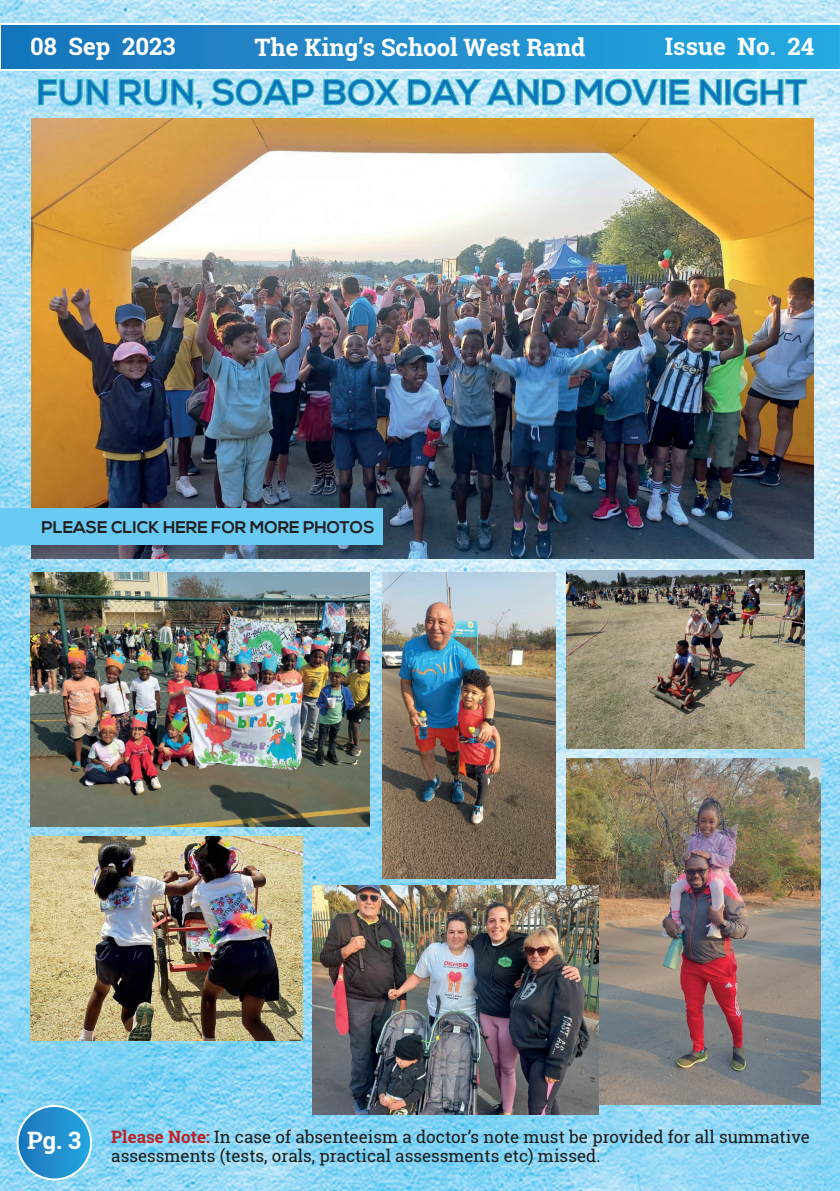
<style>
.page{position:relative;width:840px;height:1191px;background:#fff}
.page>*{position:absolute;margin:0;border:0;box-sizing:border-box;transform-origin:0 0}
.t1{font:700 36px "Nexa";color:#1074bc}
.t2{font:700 24px "Roboto Slab";color:#fff}
.t3{font:17px/18.4px "Roboto Slab";color:#1a1c19}
.t4{font:700 16.8px "Nexa";color:#231f20}
.s1{font-weight:700;color:#bb2227}
</style>
<div class="page">
<img style="left:0;top:0;width:839px;height:1191px">
<svg style="left:0;top:23px;width:839px;height:48px;background:#3297d1"></svg>
<svg style="left:18px;top:1106px;width:73px;height:73px;background:#2790ce"></svg>
<div style="left:17px;top:1105px;width:75px;height:75px;border:2px solid #fff;border-radius:50%"></div>
<img style="left:31px;top:118px;width:781px;height:440px">
<svg style="left:38px;top:79px;width:70px;height:27px;background:#93d9ec"></svg>
<svg style="left:119px;top:79px;width:83px;height:30px;background:#9cdced"></svg>
<svg style="left:211px;top:78px;width:106px;height:28px;background:#a2deed"></svg>
<svg style="left:323px;top:79px;width:76px;height:27px;background:#a1deec"></svg>
<svg style="left:407px;top:79px;width:73px;height:26px;background:#a9e0ed"></svg>
<svg style="left:486px;top:79px;width:79px;height:27px;background:#abe1ed"></svg>
<svg style="left:574px;top:79px;width:84px;height:27px;background:#b0e3ee"></svg>
<div style="left:660px;top:79px;width:5px;height:26px;border:1px solid #2ebebe"></div>
<svg style="left:669px;top:79px;width:20px;height:26px"></svg>
<svg style="left:699px;top:79px;width:22px;height:27px"></svg>
<div style="left:725px;top:79px;width:5px;height:26px;border:1px solid #2ebebe"></div>
<svg style="left:732px;top:78px;width:74px;height:28px;background:#b4e4ee"></svg>
<div style="left:0;top:508px;width:382px;height:36px;background:#69cbf3"></div>
<img style="left:30px;top:572px;width:339px;height:254px">
<img style="left:382px;top:572px;width:173px;height:306px">
<img style="left:566px;top:570px;width:238px;height:178px">
<img style="left:30px;top:836px;width:272px;height:204px">
<img style="left:566px;top:758px;width:254px;height:346px">
<img style="left:312px;top:885px;width:286px;height:229px">
<h2 class="t2" style="left:30px;top:30px;width:147px">08 Sep 2023</h2>
<h2 class="t2" style="left:254px;top:31px;width:332px">The King’s School West Rand</h2>
<h2 class="t2" style="left:664px;top:30px;width:151px">Issue No. 24</h2>
<h1 class="t1" style="left:37px;top:72px;width:772px">FUN RUN, SOAP BOX DAY AND MOVIE NIGHT</h1>
<p class="t4" style="left:41px;top:517px;width:334px">PLEASE CLICK HERE FOR MORE PHOTOS</p>
<h2 class="t2" style="left:27px;top:1124px;width:56px">Pg. 3</h2>
<p class="t3" style="left:111px;top:1127px;width:699px"><span class="s1">Please Note:</span> In case of absenteeism a doctor’s note must be provided for all summative assessments (tests, orals, practical assessments etc) missed.</p>
</div>
